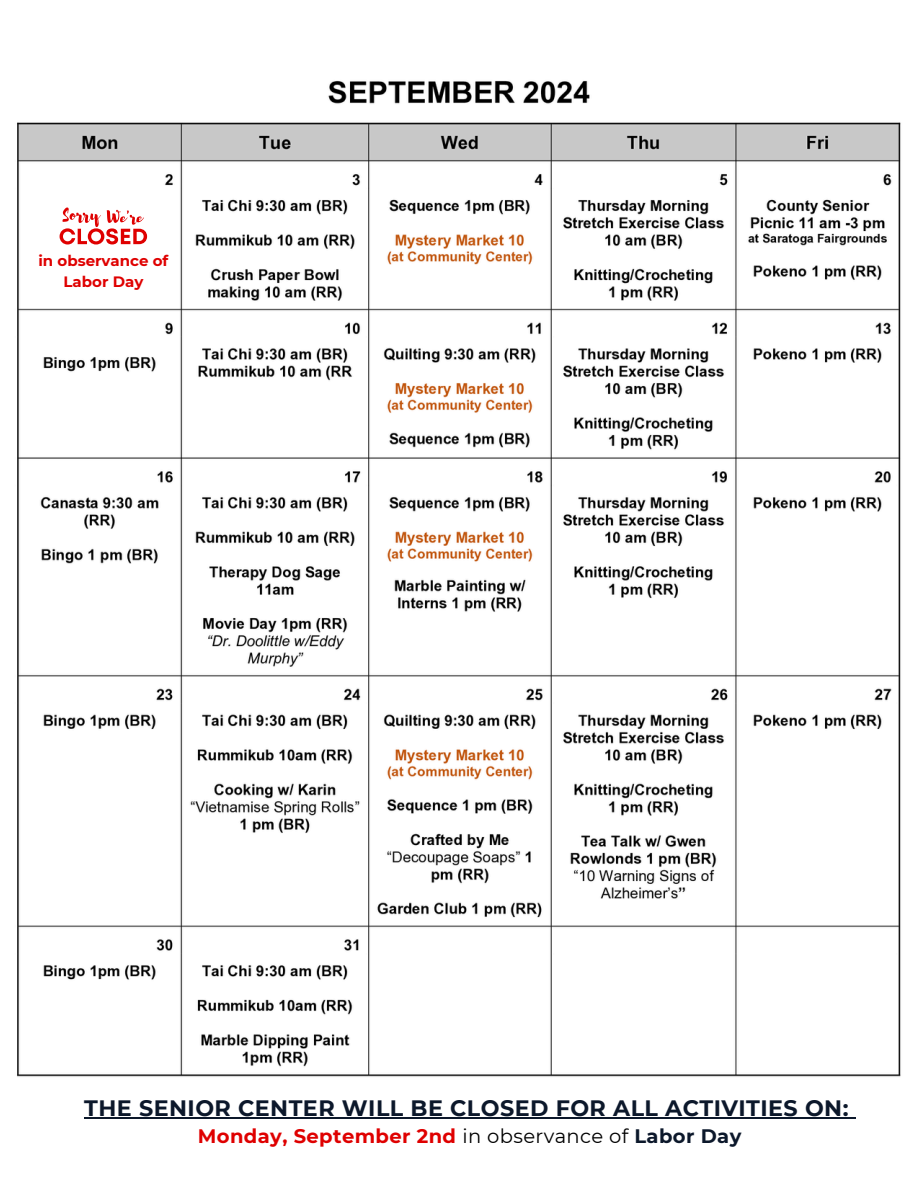
<style>
.page{position:relative;width:918px;height:1188px;background:#fff}
.page>*{position:absolute;margin:0;border:0;box-sizing:border-box;transform-origin:0 0}
.t1{font:700 22.2px "Montserrat";letter-spacing:.02em;color:#0c182b}
.t2{font:700 19.5px "Montserrat";letter-spacing:.02em;color:#df0000}
.t3{font:700 15px/20.2px "Montserrat";color:#df0000;text-align:center}
.s1{font-weight:400;color:#000}
.s2{color:#0c182b}
</style>
<div class="page">
<img style="left:17px;top:80px;width:884px;height:1039px">
<svg style="left:60px;top:207px;width:87px;height:38px"></svg>
<hr style="left:84px;top:1118px;width:765px;height:1px;background:#0c182b">
<p class="t3" style="left:38px;top:251px;width:131px">in observance of<br>Labor Day</p>
<p class="t1" style="left:84px;top:1095px;width:766px">THE SENIOR CENTER WILL BE CLOSED FOR ALL ACTIVITIES ON:</p>
<p class="t2" style="left:198px;top:1125px;width:545px">Monday, September 2nd <span class="s1">in observance of</span> <span class="s2">Labor Day</span></p>
</div>
